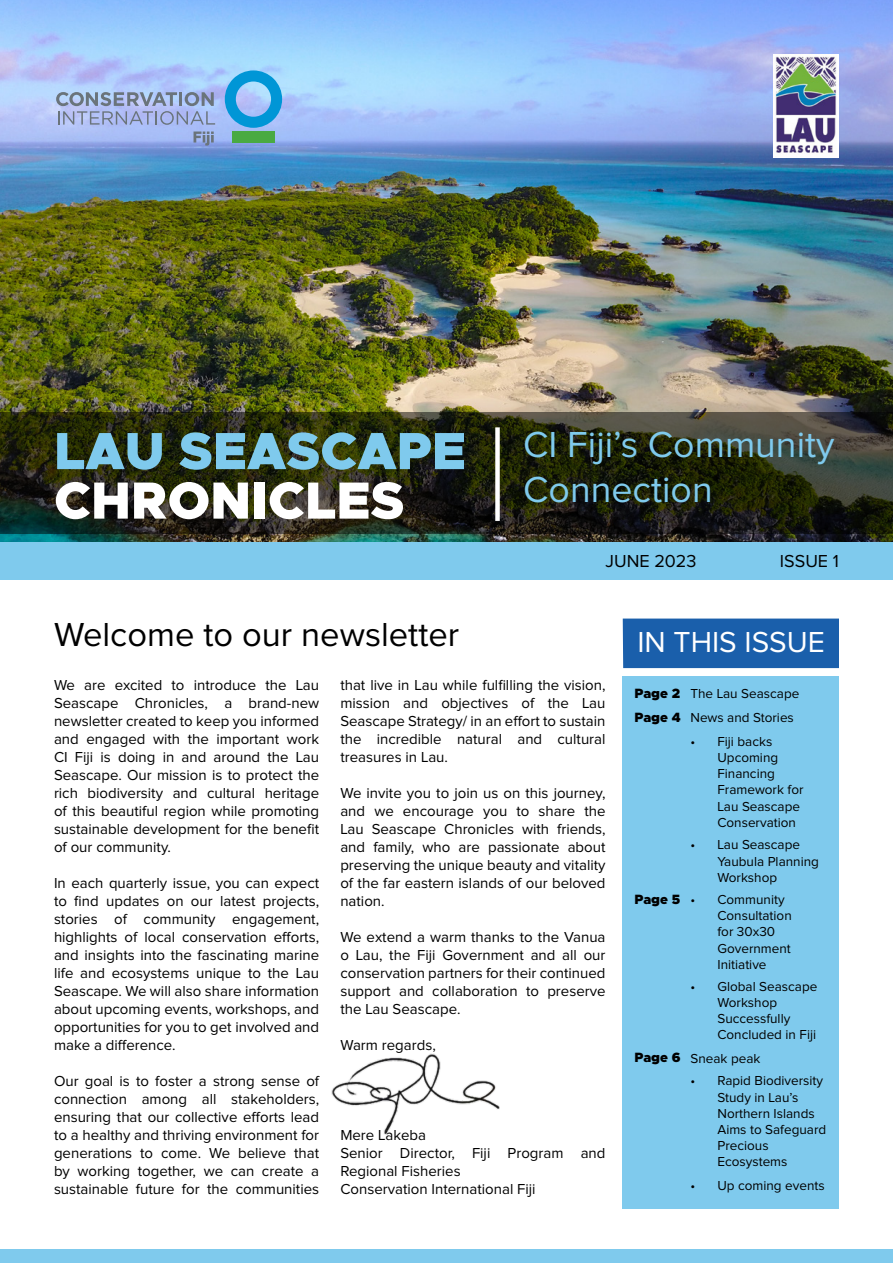
<style>
.page{position:relative;width:893px;height:1263px;background:#fff}
.page>*{position:absolute;margin:0;border:0;box-sizing:border-box;transform-origin:0 0}
.t1{font:900 52.5px "Metropolis";color:#7fcaed}
.t2{font:900 52.5px "Metropolis";color:#fff}
.t3{font:37.5px/45px "Proxima Nova";color:#7fcaed}
.t4{font:34.5px "Proxima Nova";color:#000}
.t5{font:30px "Proxima Nova";color:#fff}
.t6{font:18px "Proxima Nova";color:#000}
.t7{font:15px/18px "Proxima Nova";color:#000;text-align:justify}
.t8{font:13.5px/16.2px "Proxima Nova";color:#000}
.t9{font:900 13.5px/23.9px "Metropolis";color:#000}
</style>
<div class="page">
<div style="left:623px;top:618px;width:216px;height:50px;background:#1a5fab"></div>
<div style="left:623px;top:676px;width:216px;height:533px;background:#7fcaed"></div>
<img style="left:0;top:0;width:893px;height:543px">
<div style="left:0;top:543px;width:893px;height:37px;background:#7fcaed"></div>
<img style="left:774px;top:54px;width:65px;height:104px">
<div style="left:0;top:1249px;width:893px;height:14px;background:#7fcaed"></div>
<svg style="left:56px;top:92px;width:159px;height:33px"></svg>
<svg style="left:225px;top:70px;width:57px;height:58px"></svg>
<div style="left:232px;top:131px;width:43px;height:12px;background:#49aa42"></div>
<svg style="left:194px;top:132px;width:20px;height:14px"></svg>
<svg style="left:0;top:412px;width:893px;height:122px"></svg>
<div style="left:495px;top:427px;width:5px;height:94px;background:#fff"></div>
<img style="left:331px;top:1053px;width:169px;height:82px">
<h1 class="t1" style="left:54px;top:417px;width:413px">LAU SEASCAPE</h1>
<h1 class="t2" style="left:54px;top:467px;width:352px">CHRONICLES</h1>
<h2 class="t3" style="left:523px;top:424px;width:313px">CI Fiji’s Community<br>Connection</h2>
<p class="t6" style="left:605px;top:553px;width:93px">JUNE 2023</p>
<p class="t6" style="left:780px;top:553px;width:61px">ISSUE 1</p>
<h3 class="t4" style="left:54px;top:618px;width:407px">Welcome to our newsletter</h3>
<h3 class="t5" style="left:637px;top:628px;width:189px">IN THIS ISSUE</h3>
<p class="t8" style="left:690px;top:682px;width:110px;line-height:23.9px">The Lau Seascape<br>News and Stories</p>
<p class="t8" style="left:717px;top:734px;width:88px;text-indent:-27px">• Fiji backs<br>Upcoming<br>Financing<br>Framework for<br>Lau Seascape<br>Conservation</p>
<p class="t8" style="left:717px;top:837px;width:103px;text-indent:-27px">• Lau Seascape<br>Yaubula Planning<br>Workshop</p>
<p class="t7" style="left:340px;top:676px;width:267px">that live in Lau while fulfilling the vision, mission and objectives of the Lau Seascape Strategy/ in an effort to sustain the incredible natural and cultural treasures in Lau.</p>
<p class="t7" style="left:340px;top:784px;width:267px">We invite you to join us on this journey, and we encourage you to share the Lau Seascape Chronicles with friends, and family, who are passionate about preserving the unique beauty and vitality of the far eastern islands of our beloved nation.</p>
<p class="t7" style="left:340px;top:928px;width:267px">We extend a warm thanks to the Vanua o Lau, the Fiji Government and all our conservation partners for their continued support and collaboration to preserve the Lau Seascape.</p>
<p class="t7" style="left:340px;top:1036px;width:97px">Warm regards,</p>
<p class="t7" style="left:54px;top:676px;width:267px">We are excited to introduce the Lau Seascape Chronicles, a brand-new newsletter created to keep you informed and engaged with the important work CI Fiji is doing in and around the Lau Seascape. Our mission is to protect the rich biodiversity and cultural heritage of this beautiful region while promoting sustainable development for the benefit of our community.</p>
<p class="t7" style="left:54px;top:874px;width:267px">In each quarterly issue, you can expect to find updates on our latest projects, stories of community engagement, highlights of local conservation efforts, and insights into the fascinating marine life and ecosystems unique to the Lau Seascape. We will also share information about upcoming events, workshops, and opportunities for you to get involved and make a difference.</p>
<p class="t7" style="left:54px;top:1072px;width:267px">Our goal is to foster a strong sense of connection among all stakeholders, ensuring that our collective efforts lead to a healthy and thriving environment for generations to come. We believe that by working together, we can create a sustainable future for the communities</p>
<p class="t9" style="left:634px;top:682px;width:48px">Page 2<br>Page 4</p>
<p class="t9" style="left:634px;top:887px;width:47px">Page 5</p>
<p class="t8" style="left:717px;top:892px;width:76px;text-indent:-27px">• Community<br>Consultation for 30x30<br>Government<br>Initiative</p>
<p class="t8" style="left:717px;top:979px;width:101px;text-indent:-27px">• Global Seascape<br>Workshop<br>Successfully<br>Concluded in Fiji</p>
<p class="t8" style="left:717px;top:1073px;width:110px;text-indent:-27px">• Rapid Biodiversity<br>Study in Lau’s<br>Northern Islands<br>Aims to Safeguard<br>Precious<br>Ecosystems</p>
<p class="t8" style="left:690px;top:1178px;width:136px">• Up coming events</p>
<p class="t9" style="left:634px;top:1045px;width:48px">Page 6</p>
<p class="t8" style="left:690px;top:1051px;width:71px">Sneak peak</p>
<p class="t7" style="left:340px;top:1126px;width:267px;text-align:left">Mere Lakeba<br>Senior Director, Fiji Program and<br>Regional Fisheries<br>Conservation International Fiji</p>
</div>
